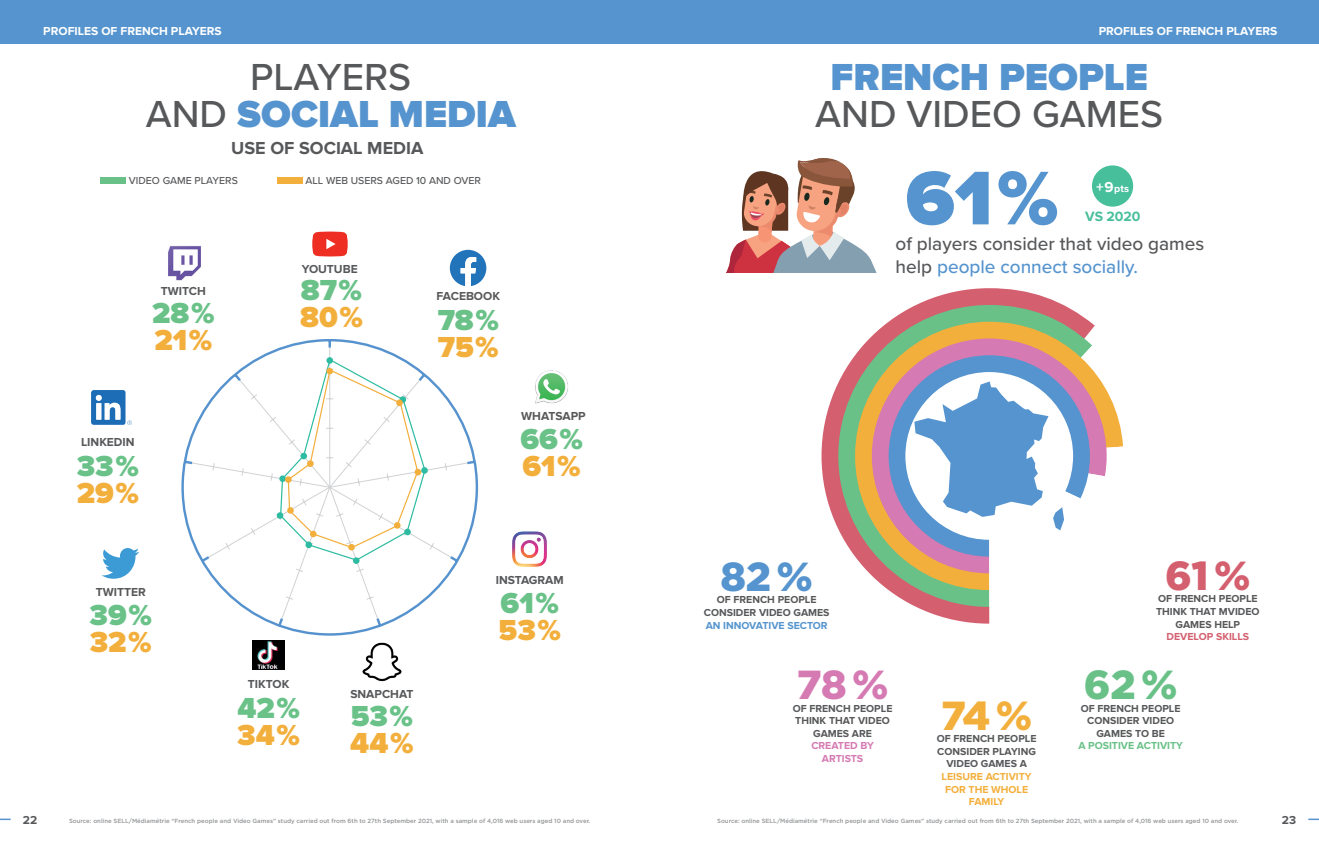
<style>
.page{position:relative;width:1319px;height:851px;background:#fff}
.page>*{position:absolute;margin:0;border:0;box-sizing:border-box;transform-origin:0 0}
.t1{font:900 78.75px "Proxima Nova";color:#5594ce}
.t2{font:900 40.5px "Gotham";color:#d57ab2}
.t3{font:900 40.5px "Gotham";color:#69c188}
.t4{font:900 40.5px "Gotham";color:#d45f6f}
.t5{font:900 40.5px "Gotham";color:#5594ce}
.t6{font:900 40.5px "Gotham";color:#f3af3c}
.t7{font:900 39px/37.5px "Proxima Nova";color:#5594ce;text-align:center}
.t8{font:500 39px "Proxima Nova";color:#57585a}
.t9{font:900 30px "Proxima Nova";color:#6ac289}
.t10{font:900 30px "Proxima Nova";color:#f3af3c}
.t11{font:500 18.9px/23.1px "Proxima Nova";color:#57585a}
.t12{font:700 18px "Proxima Nova";color:#57585a}
.t13{font:700 13.95px "Proxima Nova";color:#48bf9b}
.t14{font:700 12px "Proxima Nova";color:#57585a}
.t15{font:700 12px "Proxima Nova";color:#fff}
.t16{font:700 10.5px/12.6px "Proxima Nova";color:#57585a;text-align:center}
.t17{font:500 10.5px "Proxima Nova";color:#57585a}
.t18{font:700 10.5px/12.6px "Proxima Nova";color:#f3af3c;text-align:center}
.t19{font:700 10.5px "Proxima Nova";color:#5594ce}
.t20{font:700 10.5px "Proxima Nova";color:#69c188}
.t21{font:700 10.5px/12.6px "Proxima Nova";color:#d57ab2;text-align:center}
.t22{font:700 10.5px "Proxima Nova";color:#d45f6f}
.t23{font:700 10.5px "Proxima Nova";color:#fff}
.t24{font:500 6px "Gotham";color:#939598}
.s1{font-weight:500;color:#57585a}
.s2{font-size:15px}
.s3{color:#5594ce}
</style>
<div class="page">
<img style="left:91px;top:390px;width:40px;height:34px">
<svg style="left:450px;top:250px;width:36px;height:36px"></svg>
<img style="left:253px;top:640px;width:31px;height:29px">
<svg style="left:312px;top:231px;width:35px;height:25px"></svg>
<img style="left:512px;top:531px;width:35px;height:36px">
<img style="left:535px;top:370px;width:33px;height:34px">
<img style="left:168px;top:246px;width:33px;height:35px">
<svg style="left:102px;top:548px;width:37px;height:30px"></svg>
<img style="left:362px;top:642px;width:40px;height:40px">
<svg style="left:0;top:818px;width:11px;height:2px"></svg>
<svg style="left:1308px;top:818px;width:10px;height:2px"></svg>
<div style="left:0;top:0;width:1318px;height:43px;background:#5594ce"></div>
<svg style="left:181px;top:339px;width:298px;height:297px"></svg>
<div style="left:421px;top:467px;width:7px;height:6px;background:#2dbca1;border-radius:50%"></div>
<div style="left:353px;top:557px;width:6px;height:7px;background:#2dbca1;border-radius:50%"></div>
<svg style="left:277px;top:358px;width:149px;height:203px"></svg>
<div style="left:348px;top:544px;width:7px;height:6px;background:#f3af3c;border-radius:50%"></div>
<div style="left:310px;top:530px;width:6px;height:7px;background:#f3af3c;border-radius:50%"></div>
<div style="left:287px;top:507px;width:7px;height:6px;background:#f3af3c;border-radius:50%"></div>
<div style="left:285px;top:476px;width:6px;height:7px;background:#f3af3c;border-radius:50%"></div>
<div style="left:307px;top:460px;width:6px;height:7px;background:#f3af3c;border-radius:50%"></div>
<div style="left:100px;top:177px;width:26px;height:6px;background:#69c188"></div>
<div style="left:277px;top:177px;width:26px;height:6px;background:#f3af3c"></div>
<svg style="left:726px;top:158px;width:151px;height:115px"></svg>
<div style="left:1091px;top:165px;width:41px;height:42px;background:#48bf9b;border-radius:50%"></div>
<svg style="left:821px;top:288px;width:242px;height:335px"></svg>
<svg style="left:838px;top:305px;width:252px;height:301px"></svg>
<svg style="left:854px;top:322px;width:241px;height:268px;background:#c2ad79"></svg>
<svg style="left:871px;top:338px;width:224px;height:235px;background:#c69c77"></svg>
<svg style="left:888px;top:345px;width:235px;height:261px"></svg>
<h3 class="t15" style="left:43px;top:24px;width:180px">PROFILES OF FRENCH PLAYERS</h3>
<h3 class="t15" style="left:1098px;top:24px;width:180px">PROFILES OF FRENCH PLAYERS</h3>
<h3 class="t7" style="left:146px;top:59px;width:371px"><span class="s1">PLAYERS<br>AND</span> SOCIAL MEDIA</h3>
<h3 class="t12" style="left:231px;top:138px;width:194px">USE OF SOCIAL MEDIA</h3>
<h3 class="t17" style="left:129px;top:172px;width:110px">VIDEO GAME PLAYERS</h3>
<h3 class="t17" style="left:305px;top:172px;width:177px">ALL WEB USERS AGED 10 AND OVER</h3>
<h3 class="t14" style="left:161px;top:284px;width:47px">TWITCH</h3>
<h3 class="t9" style="left:152px;top:296px;width:64px">28 %</h3>
<h3 class="t10" style="left:154px;top:323px;width:59px">21 %</h3>
<h3 class="t14" style="left:81px;top:435px;width:55px">LINKEDIN</h3>
<h3 class="t9" style="left:77px;top:448px;width:64px">33 %</h3>
<h3 class="t10" style="left:77px;top:475px;width:64px">29 %</h3>
<h3 class="t14" style="left:302px;top:262px;width:57px">YOUTUBE</h3>
<h3 class="t9" style="left:301px;top:272px;width:63px">87 %</h3>
<h3 class="t10" style="left:300px;top:299px;width:64px">80 %</h3>
<h3 class="t14" style="left:436px;top:289px;width:65px">FACEBOOK</h3>
<h3 class="t9" style="left:437px;top:302px;width:63px">78 %</h3>
<h3 class="t10" style="left:437px;top:329px;width:63px">75 %</h3>
<h3 class="t14" style="left:521px;top:409px;width:66px">WHATSAPP</h3>
<h3 class="t9" style="left:520px;top:421px;width:64px">66 %</h3>
<h3 class="t10" style="left:522px;top:448px;width:60px">61 %</h3>
<h3 class="t14" style="left:96px;top:584px;width:51px">TWITTER</h3>
<h3 class="t9" style="left:90px;top:597px;width:64px">39 %</h3>
<h3 class="t10" style="left:90px;top:624px;width:63px">32 %</h3>
<h3 class="t14" style="left:248px;top:677px;width:43px">TIKTOK</h3>
<h3 class="t9" style="left:237px;top:690px;width:64px">42 %</h3>
<h3 class="t10" style="left:237px;top:717px;width:64px">34 %</h3>
<h3 class="t14" style="left:350px;top:686px;width:65px">SNAPCHAT</h3>
<h3 class="t9" style="left:351px;top:699px;width:64px">53 %</h3>
<h3 class="t10" style="left:350px;top:726px;width:65px">44 %</h3>
<h3 class="t14" style="left:495px;top:573px;width:69px">INSTAGRAM</h3>
<h3 class="t9" style="left:500px;top:585px;width:60px">61 %</h3>
<h3 class="t10" style="left:498px;top:612px;width:64px">53 %</h3>
<h3 class="t7" style="left:830px;top:59px;width:319px">FRENCH PEOPLE</h3>
<h3 class="t8" style="left:815px;top:85px;width:349px">AND VIDEO GAMES</h3>
<h1 class="t1" style="left:905px;top:153px;width:155px">61 %</h1>
<h3 class="t23" style="left:1095px;top:182px;width:34px"><span class="s2">+ 9</span> pts</h3>
<h3 class="t13" style="left:1084px;top:208px;width:57px">VS 2020</h3>
<h3 class="t11" style="left:895px;top:231px;width:310px">of players consider that video games help <span class="s3">people connect socially.</span></h3>
<h2 class="t5" style="left:720px;top:548px;width:94px">82 %</h2>
<h3 class="t16" style="left:703px;top:606px;width:127px">CONSIDER VIDEO GAMES</h3>
<h3 class="t19" style="left:705px;top:619px;width:123px">AN INNOVATIVE SECTOR</h3>
<h3 class="t16" style="left:716px;top:593px;width:101px">OF FRENCH PEOPLE</h3>
<h2 class="t4" style="left:1164px;top:547px;width:87px">61 %</h2>
<h3 class="t16" style="left:1155px;top:605px;width:105px">THINK THAT ΜVIDEO<br>GAMES HELP</h3>
<h3 class="t22" style="left:1166px;top:630px;width:84px">DEVELOP SKILLS</h3>
<h3 class="t16" style="left:1157px;top:592px;width:101px">OF FRENCH PEOPLE</h3>
<h2 class="t2" style="left:796px;top:656px;width:93px">78 %</h2>
<h3 class="t16" style="left:795px;top:714px;width:96px">THINK THAT VIDEO<br>GAMES ARE</h3>
<h3 class="t21" style="left:811px;top:739px;width:64px">CREATED BY<br>ARTISTS</h3>
<h3 class="t16" style="left:792px;top:701px;width:101px">OF FRENCH PEOPLE</h3>
<h2 class="t6" style="left:940px;top:687px;width:93px">74 %</h2>
<h3 class="t16" style="left:937px;top:745px;width:100px">CONSIDER PLAYING<br>VIDEO GAMES A</h3>
<h3 class="t18" style="left:941px;top:770px;width:92px">LEISURE ACTIVITY<br>FOR THE WHOLE<br>FAMILY</h3>
<h3 class="t16" style="left:936px;top:732px;width:101px">OF FRENCH PEOPLE</h3>
<h2 class="t3" style="left:1083px;top:656px;width:95px">62 %</h2>
<h3 class="t16" style="left:1086px;top:714px;width:88px">CONSIDER VIDEO<br>GAMES TO BE</h3>
<h3 class="t20" style="left:1078px;top:739px;width:106px">A POSITIVE ACTIVITY</h3>
<h3 class="t16" style="left:1080px;top:701px;width:101px">OF FRENCH PEOPLE</h3>
<h3 class="t14" style="left:23px;top:813px;width:16px">22</h3>
<h3 class="t14" style="left:1281px;top:813px;width:16px">23</h3>
<p class="t24" style="left:69px;top:817px;width:522px">Source: online SELL/Médiamétrie “French people and Video Games” study carried out from 6th to 27th September 2021, with a sample of 4,016 web users aged 10 and over.</p>
<p class="t24" style="left:717px;top:817px;width:522px">Source: online SELL/Médiamétrie “French people and Video Games” study carried out from 6th to 27th September 2021, with a sample of 4,016 web users aged 10 and over.</p>
</div>
